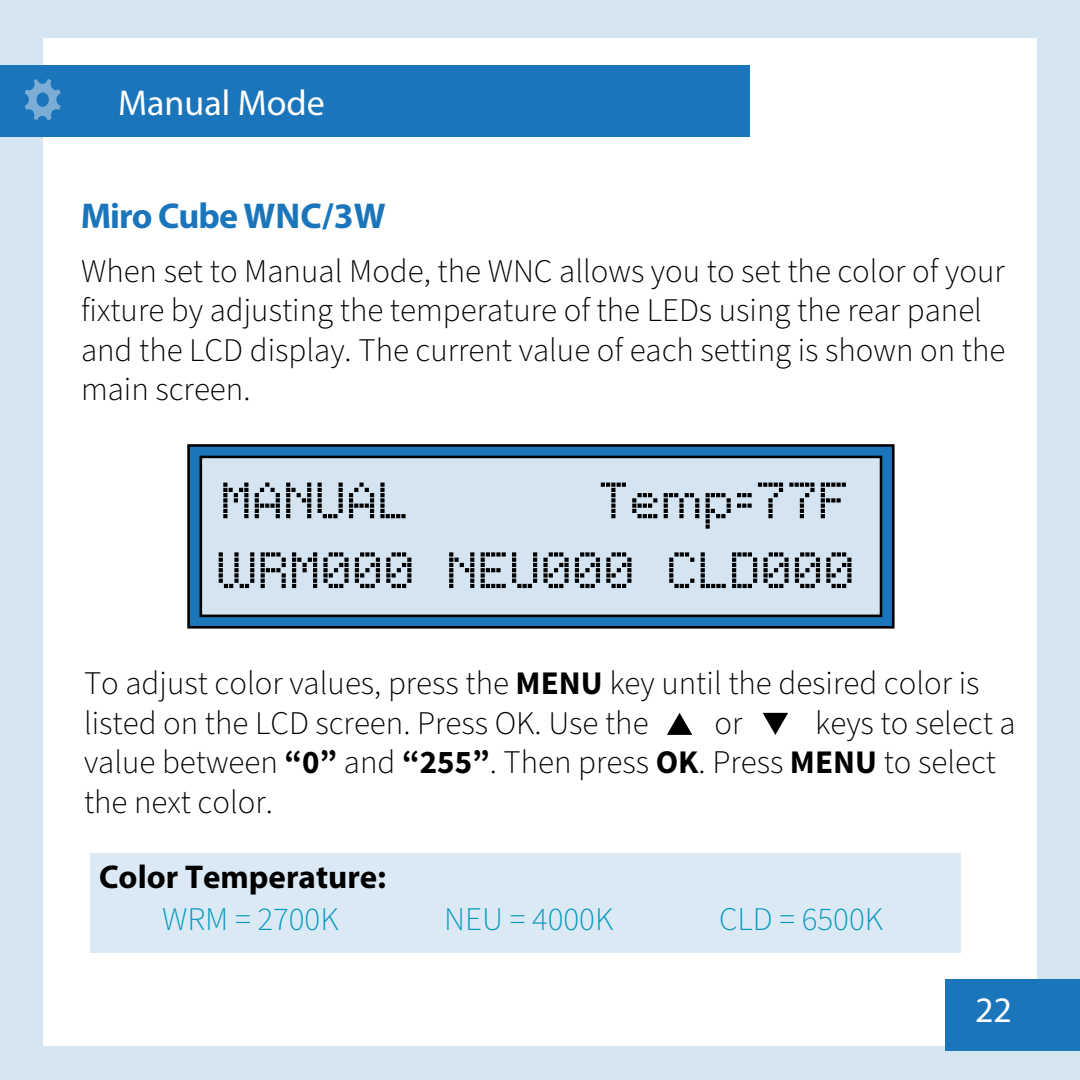
<style>
.page{position:relative;width:1080px;height:1080px;background:#d4e4f1}
.page>*{position:absolute;margin:0;border:0;box-sizing:border-box;transform-origin:0 0}
.t1{font:700 36px "Myriad Pro";letter-spacing:-.025em;color:#1b75ba}
.t2{font:36px "Myriad Pro";color:#fff}
.t3{font:300 33px/39.6px "Source Sans Pro";color:#000}
.t4{font:300 33px "Source Sans Pro";color:#0699bf}
.t5{font:700 33px "Myriad Pro";color:#000}
.s1{font-weight:700}
</style>
<div class="page">
<div style="left:43px;top:38px;width:993px;height:1008px;background:#fff"></div>
<div style="left:0;top:65px;width:750px;height:72px;background:#1b75ba"></div>
<div style="left:945px;top:979px;width:135px;height:72px;background:#1b75ba"></div>
<svg style="left:25px;top:79px;width:36px;height:41px"></svg>
<div style="left:90px;top:853px;width:870px;height:100px;background:#dbe9f4"></div>
<div style="left:189px;top:445px;width:704px;height:182px;background:#1b75ba"></div>
<div style="left:200px;top:456px;width:682px;height:161px;background:#d4e4f1;border:3px solid #000"></div>
<div style="left:187px;top:444px;width:708px;height:185px;border:3px solid #000"></div>
<svg style="left:223px;top:483px;width:25px;height:35px"></svg>
<svg style="left:255px;top:483px;width:25px;height:35px"></svg>
<svg style="left:286px;top:483px;width:25px;height:35px"></svg>
<svg style="left:318px;top:483px;width:25px;height:35px"></svg>
<svg style="left:349px;top:483px;width:25px;height:35px"></svg>
<svg style="left:380px;top:483px;width:26px;height:35px"></svg>
<svg style="left:601px;top:483px;width:25px;height:35px"></svg>
<svg style="left:632px;top:493px;width:25px;height:25px"></svg>
<svg style="left:664px;top:493px;width:35px;height:25px"></svg>
<svg style="left:706px;top:493px;width:25px;height:36px"></svg>
<svg style="left:737px;top:504px;width:15px;height:4px"></svg>
<svg style="left:737px;top:493px;width:15px;height:4px"></svg>
<svg style="left:758px;top:483px;width:25px;height:35px"></svg>
<svg style="left:789px;top:483px;width:25px;height:35px"></svg>
<svg style="left:821px;top:483px;width:25px;height:35px"></svg>
<svg style="left:219px;top:552px;width:35px;height:36px"></svg>
<svg style="left:261px;top:552px;width:25px;height:36px"></svg>
<svg style="left:292px;top:552px;width:25px;height:36px"></svg>
<svg style="left:323px;top:552px;width:26px;height:36px"></svg>
<svg style="left:355px;top:552px;width:25px;height:36px"></svg>
<svg style="left:386px;top:552px;width:25px;height:36px"></svg>
<svg style="left:449px;top:552px;width:25px;height:36px"></svg>
<svg style="left:481px;top:552px;width:25px;height:36px"></svg>
<svg style="left:512px;top:552px;width:25px;height:36px"></svg>
<svg style="left:543px;top:552px;width:26px;height:36px"></svg>
<svg style="left:575px;top:552px;width:25px;height:36px"></svg>
<svg style="left:606px;top:552px;width:25px;height:36px"></svg>
<svg style="left:669px;top:552px;width:25px;height:36px"></svg>
<svg style="left:701px;top:552px;width:25px;height:36px"></svg>
<svg style="left:732px;top:552px;width:25px;height:36px"></svg>
<svg style="left:763px;top:552px;width:26px;height:36px"></svg>
<svg style="left:795px;top:552px;width:25px;height:36px"></svg>
<svg style="left:826px;top:552px;width:25px;height:36px"></svg>
<svg style="left:763px;top:713px;width:25px;height:22px"></svg>
<svg style="left:667px;top:713px;width:25px;height:22px"></svg>
<p class="t2" style="left:118px;top:80px;width:208px">Manual Mode</p>
<p class="t1" style="left:81px;top:192px;width:306px">Miro Cube WNC/3W</p>
<p class="t3" style="left:81px;top:252px;width:926px">When set to Manual Mode, the WNC allows you to set the color of your fixture by adjusting the temperature of the LEDs using the rear panel and the LCD display. The current value of each setting is shown on the main screen.</p>
<p class="t3" style="left:84px;top:664px;width:897px">To adjust color values, press the <span class="s1">MENU</span> key until the desired color is listed on the LCD screen. Press OK. Use the</p>
<p class="t3" style="left:84px;top:704px;width:933px;text-indent:731px">keys to select a value between <span class="s1">“0”</span> and <span class="s1">“255”</span>. Then press <span class="s1">OK</span>. Press <span class="s1">MENU</span> to select the next color.</p>
<p class="t3" style="left:715px;top:704px;width:30px">or</p>
<p class="t5" style="left:99px;top:856px;width:288px">Color Temperature:</p>
<p class="t4" style="left:162px;top:897px;width:178px">WRM = 2700K</p>
<p class="t4" style="left:444px;top:897px;width:171px">NEU = 4000K</p>
<p class="t4" style="left:719px;top:897px;width:166px">CLD = 6500K</p>
<p class="t2" style="left:975px;top:988px;width:38px">22</p>
</div>
